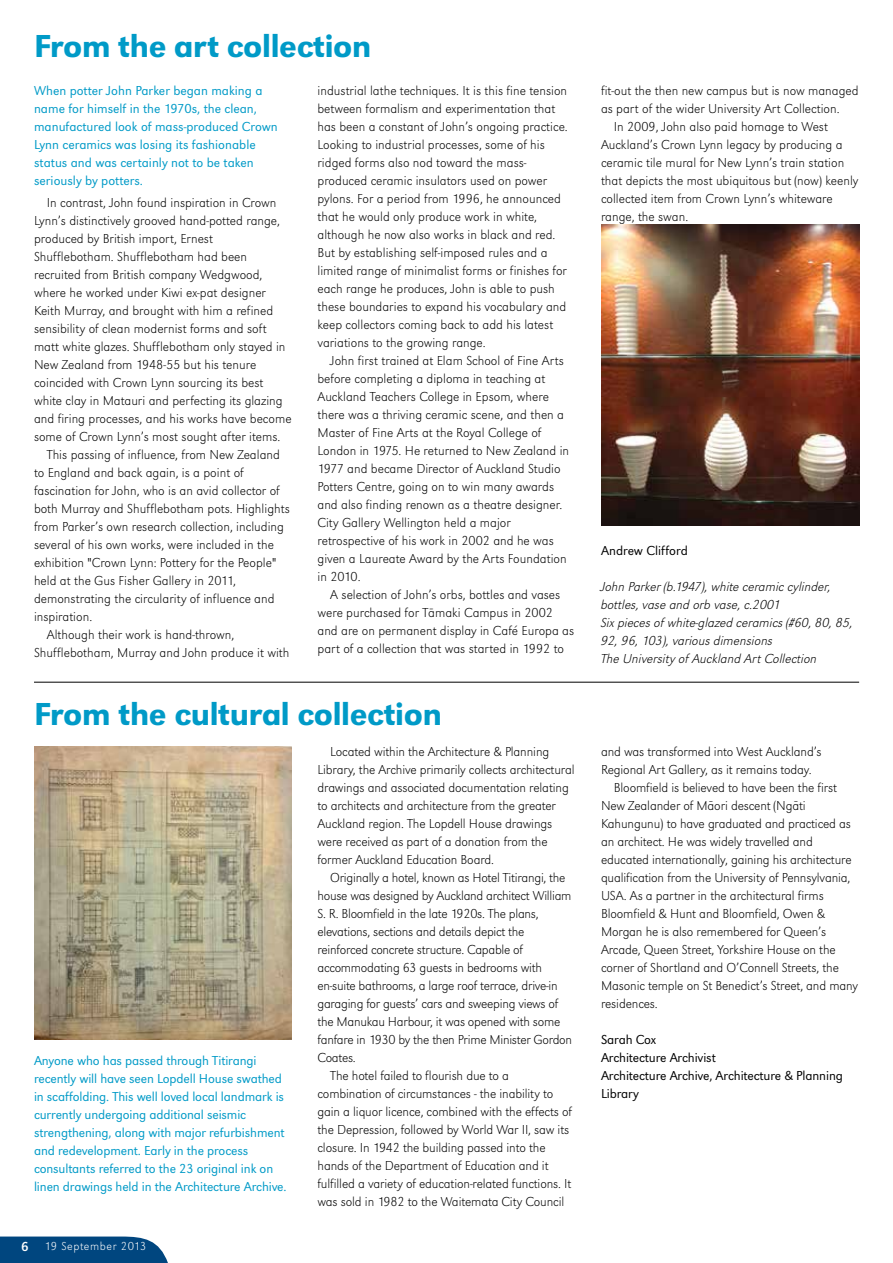
<style>
.page{position:relative;width:893px;height:1263px;background:#fff}
.page>*{position:absolute;margin:0;border:0;box-sizing:border-box;transform-origin:0 0}
.article_heading_big{font:500 33px "Grot Macron";letter-spacing:-.01em;color:#009ac7}
.Bodycopy_9_12{font:13.5px/18px "Grot Macron Extra Lt";color:#000}
.Body_copy_faculty_co{font:300 13.5px/18px "Grot Macron";letter-spacing:-.01em;color:#009ac7}
.Bodycopy_9_12-2{font:13.5px/18px "Grot Macron Extra Lt";letter-spacing:-.02em;color:#000}
.Bodycopy_9_12-3{font:13.5px/18px "Grot Macron Extra Lt Ita";color:#000}
.Bodycopy_9_12-4{font:300 13.5px/18px "Grot Macron";letter-spacing:-.01em;color:#000}
.t1{font:13.5px "Grot Macron Reg";color:#fff}
.t2{font:12px "Grot Macron Extra Lt";letter-spacing:.05em;color:#fff}
</style>
<div class="page">
<svg style="left:0;top:1236px;width:168px;height:27px;background:#135488"></svg>
<hr style="left:34px;top:682px;width:825px;height:1px;background:#000">
<img style="left:34px;top:746px;width:258px;height:294px">
<img style="left:601px;top:225px;width:258px;height:300px">
<p class="article_heading_big" style="left:34px;top:27px;width:339px">From the art collection</p>
<p class="Body_copy_faculty_co" style="left:34px;top:81px;width:245px">When potter John Parker began making a name for himself in the 1970s, the clean, manufactured look of mass-produced Crown Lynn ceramics was losing its fashionable status and was certainly not to be taken seriously by potters.</p>
<p class="Bodycopy_9_12" style="left:34px;top:193px;width:259px;text-indent:13px">In contrast, John found inspiration in Crown Lynn’s distinctively grooved hand-potted range, produced by British import, Ernest Shufflebotham. Shufflebotham had been recruited from British company Wedgwood, where he worked under Kiwi ex-pat designer Keith Murray, and brought with him a refined sensibility of clean modernist forms and soft matt white glazes. Shufflebotham only stayed in New Zealand from 1948-55 but his tenure coincided with Crown Lynn sourcing its best white clay in Matauri and perfecting its glazing and firing processes, and his works have become some of Crown Lynn’s most sought after items.</p>
<p class="Bodycopy_9_12" style="left:34px;top:445px;width:257px;text-indent:13px">This passing of influence, from New Zealand to England and back again, is a point of fascination for John, who is an avid collector of both Murray and Shufflebotham pots. Highlights from Parker’s own research collection, including several of his own works, were included in the exhibition "Crown Lynn: Pottery for the People" held at the Gus Fisher Gallery in 2011, demonstrating the circularity of influence and inspiration.</p>
<p class="Bodycopy_9_12" style="left:34px;top:625px;width:257px;text-indent:13px">Although their work is hand-thrown,<br>Shufflebotham, Murray and John produce it with</p>
<p class="Bodycopy_9_12" style="left:317px;top:81px;width:252px">industrial lathe techniques. It is this fine tension between formalism and experimentation that has been a constant of John’s ongoing practice.<br>Looking to industrial processes, some of his ridged forms also nod toward the mass&shy;produced ceramic insulators used on power pylons. For a period from 1996, he announced that he would only produce work in white, although he now also works in black and red.<br>But by establishing self-imposed rules and a limited range of minimalist forms or finishes for each range he produces, John is able to push these boundaries to expand his vocabulary and keep collectors coming back to add his latest variations to the growing range.</p>
<p class="Bodycopy_9_12" style="left:317px;top:351px;width:253px;text-indent:13px">John first trained at Elam School of Fine Arts before completing a diploma in teaching at Auckland Teachers College in Epsom, where there was a thriving ceramic scene, and then a Master of Fine Arts at the Royal College of London in 1975. He returned to New Zealand in 1977 and became Director of Auckland Studio Potters Centre, going on to win many awards and also finding renown as a theatre designer.<br>City Gallery Wellington held a major retrospective of his work in 2002 and he was given a Laureate Award by the Arts Foundation in 2010.</p>
<p class="Bodycopy_9_12" style="left:317px;top:585px;width:258px;text-indent:13px">A selection of John’s orbs, bottles and vases were purchased for Tāmaki Campus in 2002 and are on permanent display in Café Europa as part of a collection that was started in 1992 to</p>
<p class="article_heading_big" style="left:34px;top:695px;width:409px">From the cultural collection</p>
<p class="Body_copy_faculty_co" style="left:34px;top:1052px;width:254px">Anyone who has passed through Titirangi recently will have seen Lopdell House swathed in scaffolding. This well loved local landmark is currently undergoing additional seismic strengthening, along with major refurbishment and redevelopment. Early in the process consultants referred to the 23 original ink on linen drawings held in the Architecture Archive.</p>
<p class="t1" style="left:21px;top:1239px;width:9px">6</p>
<p class="t2" style="left:45px;top:1239px;width:103px">19 September 2013</p>
<p class="Bodycopy_9_12" style="left:317px;top:742px;width:259px;text-indent:13px">Located within the Architecture &amp; Planning Library, the Archive primarily collects architectural drawings and associated documentation relating to architects and architecture from the greater Auckland region. The Lopdell House drawings were received as part of a donation from the former Auckland Education Board.</p>
<p class="Bodycopy_9_12-2" style="left:317px;top:868px;width:256px;text-indent:13px">Originally a hotel, known as Hotel Titirangi, the house was designed by Auckland architect William S. R. Bloomfield in the late 1920s. The plans, elevations, sections and details depict the reinforced concrete structure. Capable of accommodating 63 guests in bedrooms with en-suite bathrooms, a large roof terrace, drive-in garaging for guests’ cars and sweeping views of the Manukau Harbour, it was opened with some fanfare in 1930 by the then Prime Minister Gordon Coates.</p>
<p class="Bodycopy_9_12" style="left:317px;top:1066px;width:256px;text-indent:13px">The hotel failed to flourish due to a combination of circumstances - the inability to gain a liquor licence, combined with the effects of the Depression, followed by World War II, saw its closure. In 1942 the building passed into the hands of the Department of Education and it fulfilled a variety of education-related functions. It was sold in 1982 to the Waitemata City Council</p>
<p class="Bodycopy_9_12" style="left:601px;top:81px;width:259px">fit-out the then new campus but is now managed as part of the wider University Art Collection.</p>
<p class="Bodycopy_9_12" style="left:601px;top:117px;width:259px;text-indent:13px">In 2009, John also paid homage to West Auckland’s Crown Lynn legacy by producing a ceramic tile mural for New Lynn’s train station that depicts the most ubiquitous but (now) keenly collected item from Crown Lynn’s whiteware range, the swan.</p>
<p class="Bodycopy_9_12-4" style="left:601px;top:542px;width:88px">Andrew Clifford</p>
<p class="Bodycopy_9_12-3" style="left:601px;top:578px;width:231px">John Parker (b.1947), white ceramic cylinder, bottles, vase and orb vase, c.2001</p>
<p class="Bodycopy_9_12-3" style="left:601px;top:614px;width:253px">Six pieces of white-glazed ceramics (#60, 80, 85,<br>92, 96, 103), various dimensions</p>
<p class="Bodycopy_9_12-3" style="left:601px;top:650px;width:218px">The University of Auckland Art Collection</p>
<p class="Bodycopy_9_12" style="left:601px;top:742px;width:222px">and was transformed into West Auckland’s<br>Regional Art Gallery, as it remains today.</p>
<p class="Bodycopy_9_12" style="left:601px;top:778px;width:258px;text-indent:13px">Bloomfield is believed to have been the first New Zealander of Mäori descent (Ngäti Kahungunu) to have graduated and practiced as an architect. He was widely travelled and educated internationally, gaining his architecture qualification from the University of Pennsylvania, USA. As a partner in the architectural firms Bloomfield &amp; Hunt and Bloomfield, Owen &amp; Morgan he is also remembered for Queen’s Arcade, Queen Street, Yorkshire House on the corner of Shortland and O’Connell Streets, the Masonic temple on St Benedict’s Street, and many residences.</p>
<p class="Bodycopy_9_12-4" style="left:601px;top:1030px;width:57px">Sarah Cox</p>
<p class="Bodycopy_9_12-4" style="left:601px;top:1048px;width:116px">Architecture Archivist</p>
<p class="Bodycopy_9_12-4" style="left:601px;top:1066px;width:243px">Architecture Archive, Architecture &amp; Planning<br>Library</p>
</div>
